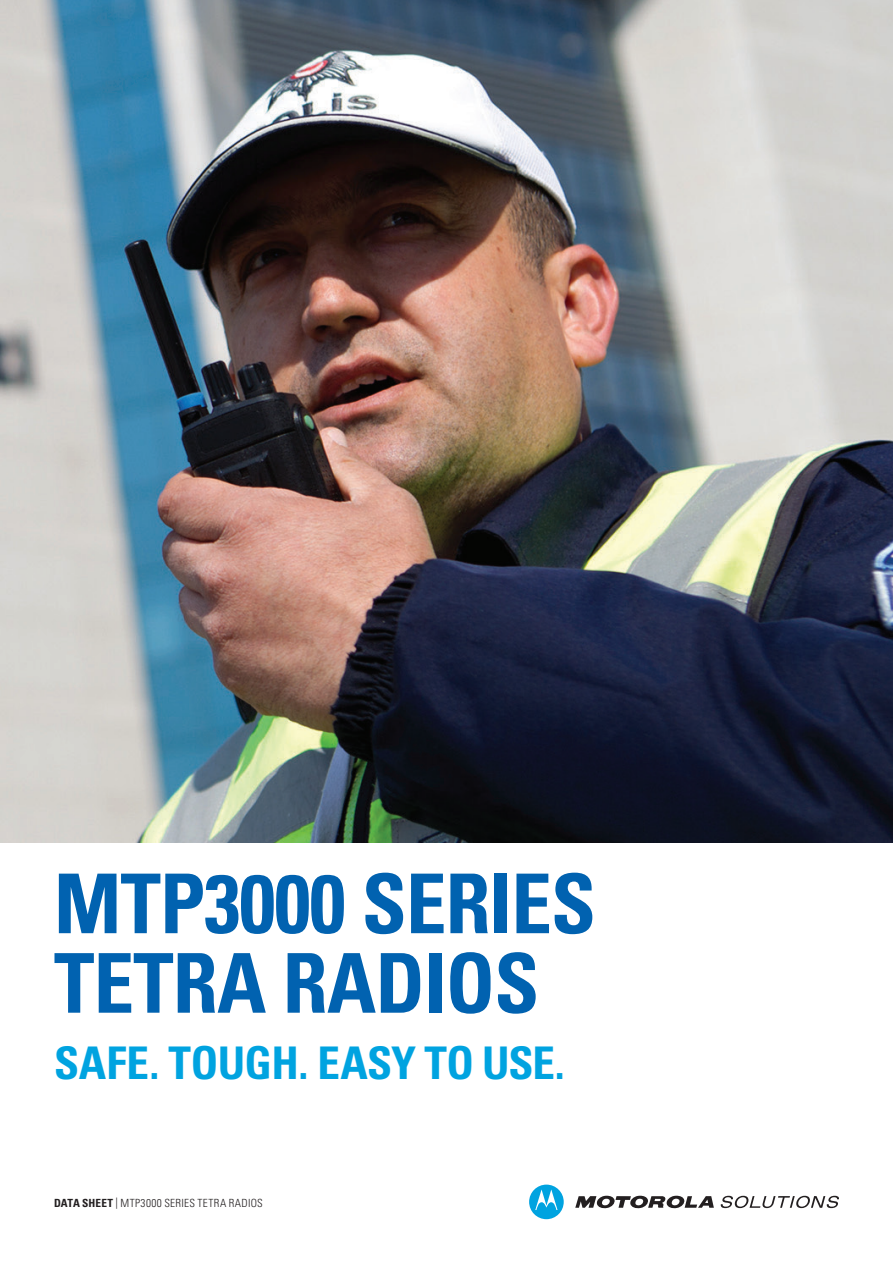
<style>
.page{position:relative;width:893px;height:1263px;background:#fff}
.page>*{position:absolute;margin:0;border:0;box-sizing:border-box;transform-origin:0 0}
.t1{font:700 condensed 82.5px "Univers LT Std";letter-spacing:-.01em;color:#0162b0}
.t2{font:700 condensed 45px "Univers LT Pro";letter-spacing:-.015em;color:#00a3e0}
.t3{font:300 condensed 11.25px "Univers LT Std";letter-spacing:.035em;color:#231f20}
.s1{font-family:"Univers LT Pro";font-weight:700}
</style>
<div class="page">
<img style="left:0;top:0;width:893px;height:842px">
<svg style="left:575px;top:1196px;width:139px;height:13px"></svg>
<svg style="left:529px;top:1184px;width:35px;height:35px"></svg>
<svg style="left:721px;top:1196px;width:118px;height:12px"></svg>
<p class="t1" style="left:54px;top:853px;width:543px">MTP3000 SERIES</p>
<p class="t1" style="left:54px;top:933px;width:487px">TETRA RADIOS</p>
<p class="t2" style="left:54px;top:1035px;width:512px">SAFE. TOUGH. EASY TO USE.</p>
<p class="t3" style="left:54px;top:1196px;width:210px"><span class="s1">DATA SHEET</span> | MTP3000 SERIES TETRA RADIOS</p>
</div>
